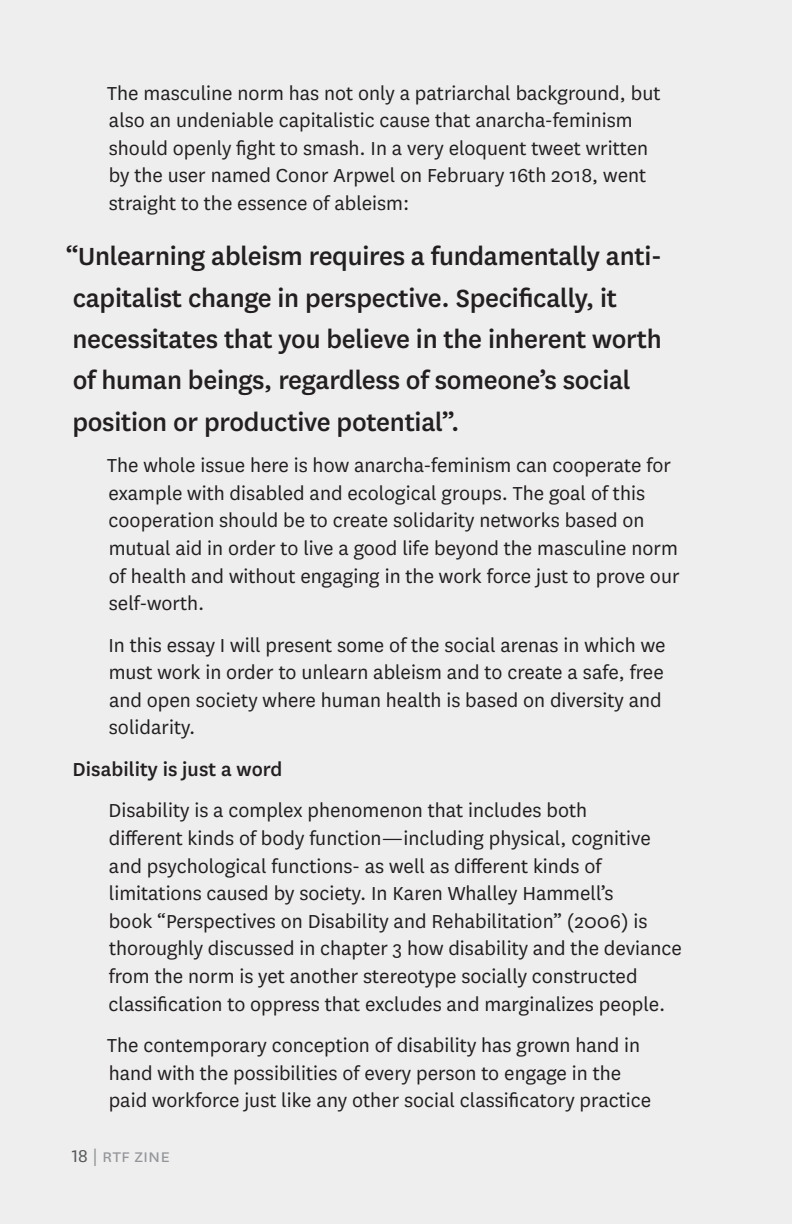
<style>
.page{position:relative;width:792px;height:1224px;background:#eeeeef}
.page>*{position:absolute;margin:0;border:0;box-sizing:border-box;transform-origin:0 0}
.Callout__highlight{font:500 29px/41.4px "National";letter-spacing:-.01em;color:#231f20}
.Main_Essay_Text{font:22px/27.6px "National";color:#231f20}
.Callout__highlight-2{font:22px/27.6px "National";color:#231f20}
.Callout{font:500 22px "National";color:#231f20}
.Author{font:20px "National";color:#939598}
.s1{color:#57585a}
</style>
<div class="page">
<p class="Main_Essay_Text" style="left:107px;top:78px;width:555px">The masculine norm has not only a patriarchal background, but also an undeniable capitalistic cause that anarcha-feminism should openly fight to smash. In a very eloquent tweet written by the user named Conor Arpwel on February 16th 2018, went straight to the essence of ableism:</p>
<p class="Callout__highlight" style="left:66px;top:234px;width:598px">“Unlearning ableism requires a fundamentally anti&shy;capitalist change in perspective. Specifically, it necessitates that you believe in the inherent worth of human beings, regardless of someone’s social position or productive potential”.</p>
<p class="Callout__highlight-2" style="left:107px;top:451px;width:574px">The whole issue here is how anarcha-feminism can cooperate for example with disabled and ecological groups. The goal of this cooperation should be to create solidarity networks based on mutual aid in order to live a good life beyond the masculine norm of health and without engaging in the work force just to prove our self-worth.</p>
<p class="Main_Essay_Text" style="left:109px;top:630px;width:559px">In this essay I will present some of the social arenas in which we must work in order to unlearn ableism and to create a safe, free and open society where human health is based on diversity and solidarity.</p>
<p class="Callout" style="left:73px;top:754px;width:211px">Disability is just a word</p>
<p class="Main_Essay_Text" style="left:109px;top:796px;width:575px">Disability is a complex phenomenon that includes both<br>different kinds of body function—including physical, cognitive and psychological functions- as well as different kinds of limitations caused by society. In Karen Whalley Hammell’s<br>book “Perspectives on Disability and Rehabilitation” (2006) is thoroughly discussed in chapter 3 how disability and the deviance from the norm is yet another stereotype socially constructed classification to oppress that excludes and marginalizes people.</p>
<p class="Main_Essay_Text" style="left:107px;top:1030px;width:545px">The contemporary conception of disability has grown hand in hand with the possibilities of every person to engage in the paid workforce just like any other social classificatory practice</p>
<p class="Author" style="left:72px;top:1143px;width:100px"><span class="s1">18</span> | RTF Zine</p>
</div>
